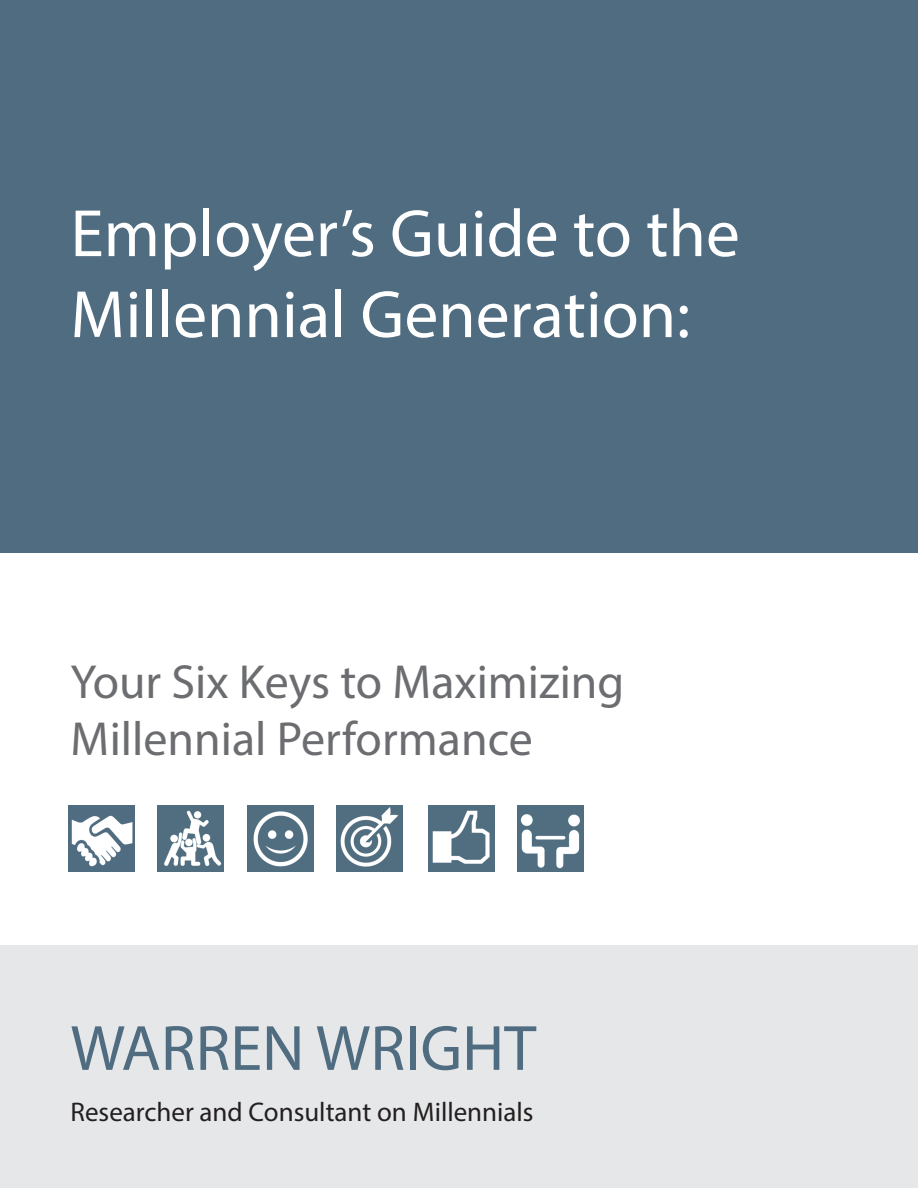
<style>
.page{position:relative;width:918px;height:1188px;background:#fff}
.page>*{position:absolute;margin:0;border:0;box-sizing:border-box;transform-origin:0 0}
.t1{font:67.5px/81px "Myriad Pro";color:#fff}
.t2{font:64.5px "Myriad Pro";color:#506c80}
.t3{font:48px/57.6px "Myriad Pro";color:#6c6d70}
.t4{font:27px "Myriad Pro";color:#231f20}
</style>
<div class="page">
<div style="left:0;top:946px;width:918px;height:242px;background:#e6e7e9"></div>
<div style="left:0;top:0;width:918px;height:553px;background:#506c80"></div>
<div style="left:157px;top:805px;width:66px;height:66px;background:#516d80"></div>
<div style="left:247px;top:805px;width:67px;height:66px;background:#516d80"></div>
<div style="left:336px;top:805px;width:66px;height:66px;background:#516d80"></div>
<img style="left:428px;top:805px;width:67px;height:67px">
<img style="left:340px;top:807px;width:59px;height:60px">
<img style="left:68px;top:806px;width:67px;height:66px">
<img style="left:517px;top:805px;width:67px;height:67px">
<img style="left:253px;top:811px;width:55px;height:56px">
<img style="left:164px;top:807px;width:60px;height:63px">
<h1 class="t1" style="left:70px;top:192px;width:671px">Employer’s Guide to the<br>Millennial Generation:</h1>
<p class="t3" style="left:70px;top:652px;width:555px">Your Six Keys to Maximizing<br>Millennial Performance</p>
<h2 class="t2" style="left:70px;top:1008px;width:467px">WARREN WRIGHT</h2>
<p class="t4" style="left:70px;top:1095px;width:465px">Researcher and Consultant on Millennials</p>
</div>
